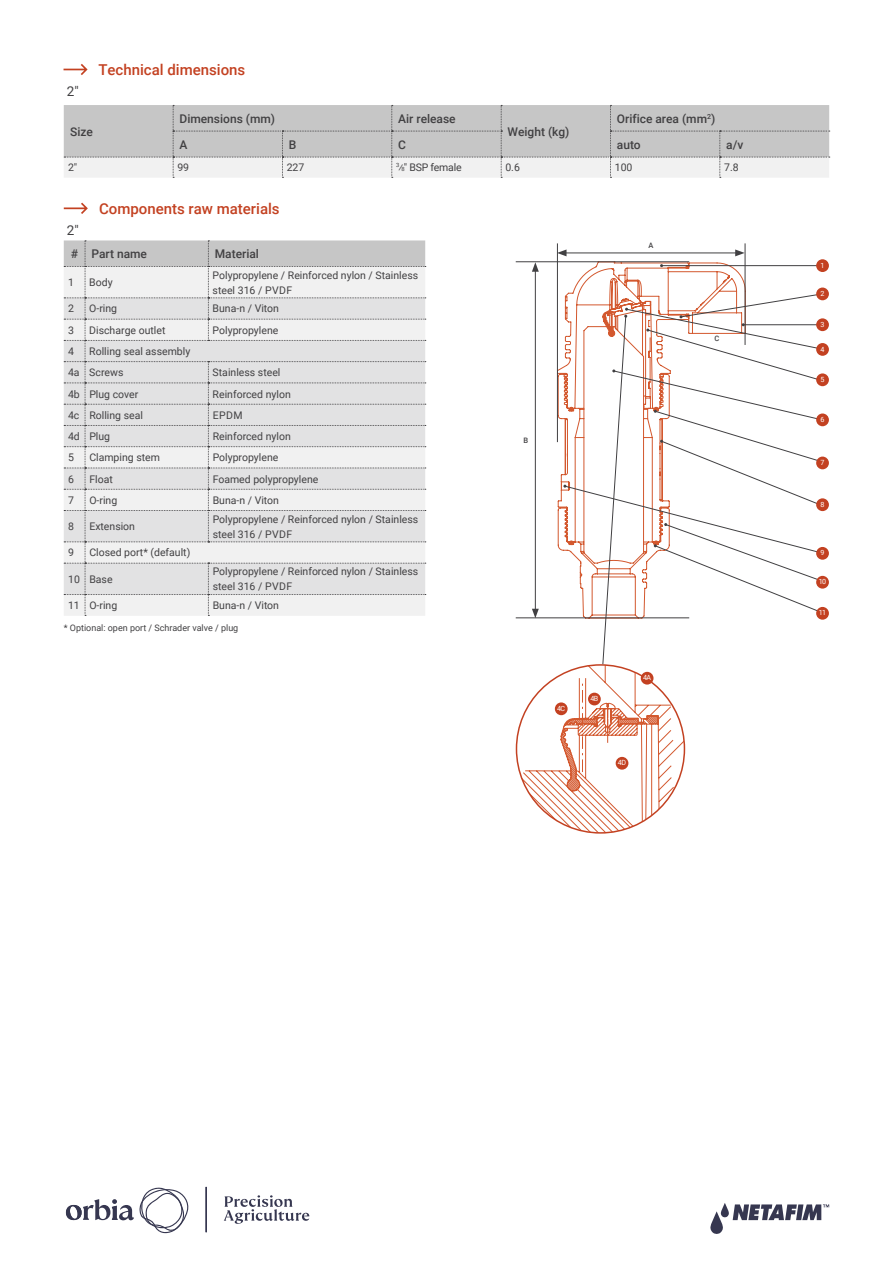
<style>
.page{position:relative;width:893px;height:1263px;background:#fff}
.page>*{position:absolute;margin:0;border:0;box-sizing:border-box;transform-origin:0 0}
.t1{font:500 15px "Roboto";color:#c34121}
.t2{font:13.5px "Roboto";color:#414042}
.t3{font:500 12px "Roboto";color:#414042}
.t4{font:10.5px/15px "Roboto";color:#414042}
.t5{font:10.5px "Roboto";letter-spacing:-.02em;color:#414042}
.t6{font:9px "Roboto";color:#414042}
.t7{font:500 7.5px "Roboto";color:#414042}
.t8{font:7.2px "Roboto";letter-spacing:-.075em;color:#fff}
.s1{font-size:5.7px}
</style>
<div class="page">
<svg style="left:710px;top:1203px;width:119px;height:31px"></svg>
<svg style="left:224px;top:1195px;width:85px;height:29px"></svg>
<svg style="left:66px;top:1187px;width:123px;height:46px"></svg>
<hr style="left:205px;top:1187px;width:2px;height:45px;background:#363750">
<svg style="left:64px;top:203px;width:24px;height:11px"></svg>
<svg style="left:64px;top:240px;width:362px;height:376px"></svg>
<svg style="left:64px;top:64px;width:24px;height:11px"></svg>
<svg style="left:64px;top:105px;width:766px;height:73px"></svg>
<hr style="left:516px;top:261px;width:173px;height:1px;background:#414042">
<hr style="left:557px;top:243px;width:1px;height:199px;background:#414042">
<hr style="left:745px;top:243px;width:1px;height:102px;background:#414042">
<hr style="left:564px;top:253px;width:174px;height:1px;background:#414042">
<svg style="left:557px;top:249px;width:9px;height:7px"></svg>
<svg style="left:735px;top:249px;width:10px;height:7px"></svg>
<div style="left:816px;top:259px;width:13px;height:13px;background:#c34121;border-radius:50%"></div>
<div style="left:816px;top:288px;width:13px;height:12px;background:#c34121;border-radius:50%"></div>
<div style="left:816px;top:343px;width:13px;height:13px;background:#c34121;border-radius:50%"></div>
<div style="left:816px;top:373px;width:13px;height:13px;background:#c34121;border-radius:50%"></div>
<div style="left:816px;top:413px;width:13px;height:13px;background:#c34121;border-radius:50%"></div>
<div style="left:816px;top:457px;width:13px;height:12px;background:#c34121;border-radius:50%"></div>
<div style="left:816px;top:607px;width:13px;height:13px;background:#c34121;border-radius:50%"></div>
<div style="left:816px;top:547px;width:13px;height:13px;background:#c34121;border-radius:50%"></div>
<div style="left:816px;top:576px;width:13px;height:13px;background:#c34121;border-radius:50%"></div>
<div style="left:816px;top:498px;width:13px;height:13px;background:#c34121;border-radius:50%"></div>
<div style="left:816px;top:318px;width:13px;height:13px;background:#c34121;border-radius:50%"></div>
<svg style="left:516px;top:262px;width:307px;height:571px"></svg>
<p class="t2" style="left:67px;top:82px;width:13px">2"</p>
<h1 class="t1" style="left:98px;top:59px;width:148px">Technical dimensions</h1>
<p class="t3" style="left:70px;top:123px;width:24px">Size</p>
<p class="t3" style="left:179px;top:110px;width:97px">Dimensions (mm)</p>
<p class="t3" style="left:398px;top:110px;width:59px">Air release</p>
<p class="t3" style="left:617px;top:110px;width:100px">Orifice area (mm<sup>2</sup>)</p>
<p class="t3" style="left:507px;top:123px;width:64px">Weight (kg)</p>
<p class="t3" style="left:179px;top:136px;width:9px">A</p>
<p class="t3" style="left:289px;top:136px;width:9px">B</p>
<p class="t3" style="left:398px;top:136px;width:9px">C</p>
<p class="t3" style="left:617px;top:136px;width:25px">auto</p>
<p class="t3" style="left:726px;top:136px;width:19px">a/v</p>
<p class="t4" style="left:68px;top:160px;width:11px">2"</p>
<p class="t4" style="left:177px;top:160px;width:13px">99</p>
<p class="t4" style="left:287px;top:160px;width:19px">227</p>
<p class="t5" style="left:396px;top:160px;width:67px"><sup>3</sup>⁄<span class="s1">8</span>" BSP female</p>
<p class="t4" style="left:505px;top:160px;width:16px">0.6</p>
<p class="t4" style="left:615px;top:160px;width:19px">100</p>
<p class="t4" style="left:724px;top:160px;width:16px">7.8</p>
<h1 class="t1" style="left:99px;top:198px;width:182px">Components raw materials</h1>
<p class="t3" style="left:71px;top:245px;width:78px"># Part name</p>
<p class="t3" style="left:215px;top:245px;width:46px">Material</p>
<p class="t4" style="left:68px;top:274px;width:7px">1</p>
<p class="t4" style="left:89px;top:274px;width:25px">Body</p>
<p class="t4" style="left:213px;top:267px;width:207px">Polypropylene / Reinforced nylon / Stainless steel 316 / PVDF</p>
<p class="t4" style="left:68px;top:301px;width:7px">2</p>
<p class="t4" style="left:89px;top:301px;width:29px">O-ring</p>
<p class="t4" style="left:213px;top:301px;width:68px">Buna-n / Viton</p>
<p class="t4" style="left:68px;top:322px;width:7px">3</p>
<p class="t4" style="left:89px;top:322px;width:78px">Discharge outlet</p>
<p class="t4" style="left:213px;top:322px;width:67px">Polypropylene</p>
<p class="t4" style="left:68px;top:343px;width:7px">4</p>
<p class="t2" style="left:67px;top:221px;width:13px">2"</p>
<p class="t4" style="left:68px;top:340px;width:124px;line-height:21.3px;text-indent:21px">Rolling seal assembly<br>4a Screws</p>
<p class="t4" style="left:213px;top:365px;width:69px">Stainless steel</p>
<p class="t4" style="left:68px;top:386px;width:72px">4b Plug cover</p>
<p class="t4" style="left:213px;top:386px;width:80px">Reinforced nylon</p>
<p class="t4" style="left:68px;top:407px;width:76px">4c Rolling seal</p>
<p class="t4" style="left:213px;top:407px;width:31px">EPDM</p>
<p class="t4" style="left:68px;top:428px;width:44px">4d Plug</p>
<p class="t4" style="left:213px;top:428px;width:80px">Reinforced nylon</p>
<p class="t4" style="left:68px;top:450px;width:7px">5</p>
<p class="t4" style="left:89px;top:450px;width:72px">Clamping stem</p>
<p class="t4" style="left:213px;top:450px;width:67px">Polypropylene</p>
<p class="t4" style="left:68px;top:471px;width:7px">6</p>
<p class="t4" style="left:89px;top:471px;width:25px">Float</p>
<p class="t4" style="left:213px;top:471px;width:107px">Foamed polypropylene</p>
<p class="t4" style="left:68px;top:492px;width:7px">7</p>
<p class="t4" style="left:89px;top:492px;width:29px">O-ring</p>
<p class="t4" style="left:213px;top:492px;width:68px">Buna-n / Viton</p>
<p class="t4" style="left:68px;top:518px;width:7px">8</p>
<p class="t4" style="left:89px;top:518px;width:47px">Extension</p>
<p class="t4" style="left:213px;top:511px;width:207px">Polypropylene / Reinforced nylon / Stainless steel 316 / PVDF</p>
<p class="t4" style="left:68px;top:545px;width:7px">9</p>
<p class="t4" style="left:89px;top:545px;width:102px">Closed port* (default)</p>
<p class="t4" style="left:68px;top:571px;width:46px">10 Base</p>
<p class="t4" style="left:213px;top:564px;width:207px">Polypropylene / Reinforced nylon / Stainless steel 316 / PVDF</p>
<p class="t4" style="left:68px;top:597px;width:51px">11 O-ring</p>
<p class="t4" style="left:213px;top:597px;width:68px">Buna-n / Viton</p>
<p class="t6" style="left:64px;top:622px;width:176px">* Optional: open port / Schrader valve / plug</p>
<p class="t7" style="left:524px;top:435px;width:6px">B</p>
<p class="t7" style="left:648px;top:240px;width:6px">A</p>
<p class="t7" style="left:714px;top:333px;width:6px">C</p>
<p class="t8" style="left:557px;top:703px;width:10px">4C</p>
<p class="t8" style="left:590px;top:694px;width:9px">4B</p>
<p class="t8" style="left:643px;top:673px;width:10px">4A</p>
<p class="t8" style="left:618px;top:758px;width:10px">4D</p>
<p class="t8" style="left:820px;top:260px;width:6px">1</p>
<p class="t8" style="left:820px;top:288px;width:6px">2</p>
<p class="t8" style="left:820px;top:319px;width:6px">3</p>
<p class="t8" style="left:820px;top:344px;width:6px">4</p>
<p class="t8" style="left:820px;top:374px;width:6px">5</p>
<p class="t8" style="left:820px;top:414px;width:6px">6</p>
<p class="t8" style="left:820px;top:457px;width:6px">7</p>
<p class="t8" style="left:820px;top:499px;width:6px">8</p>
<p class="t8" style="left:820px;top:548px;width:6px">9</p>
<p class="t8" style="left:819px;top:577px;width:9px">10</p>
<p class="t8" style="left:819px;top:608px;width:9px">11</p>
</div>
